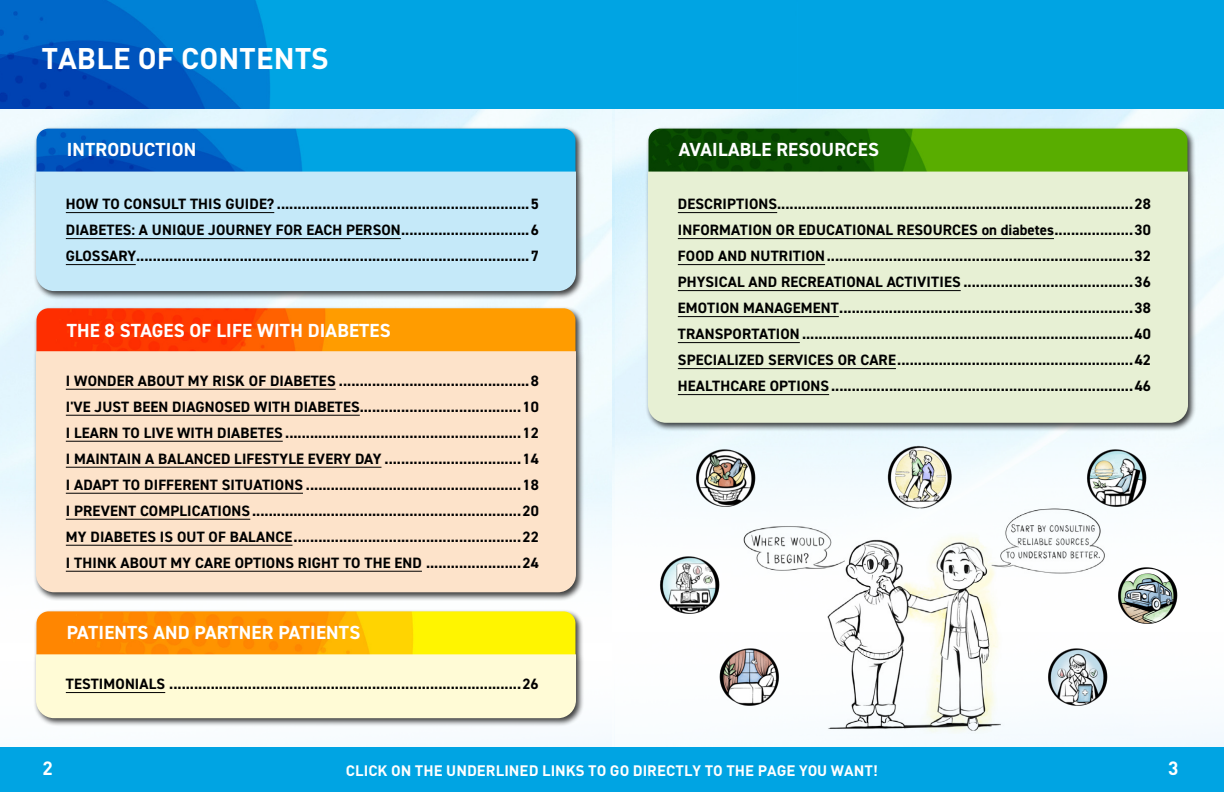
<style>
.page{position:relative;width:1224px;height:792px;background:#fff}
.page>*{position:absolute;margin:0;border:0;box-sizing:border-box;transform-origin:0 0}
.t1{font:700 29.4px "DIN";color:#fff}
.t2{font:700 19px "DIN2014";letter-spacing:.01em;color:#fff}
.t3{font:700 19px "DIN";color:#fff}
.t4{font:700 15px/26px "DIN2014";letter-spacing:.01em;color:#000;text-align:justify}
.t5{font:700 15px "DIN";color:#fff}
</style>
<div class="page">
<svg style="left:0;top:429px;width:612px;height:319px"></svg>
<div style="left:613px;top:360px;width:611px;height:432px;background:linear-gradient(to right,#f4fbfe,#f4fbfe)"></div>
<div style="left:33px;top:126px;width:552px;height:174px;background:#000;opacity:.75"></div>
<img style="left:37px;top:129px;width:538px;height:43px">
<div style="left:36px;top:172px;width:540px;height:119px;background:#c5e9f9"></div>
<div style="left:33px;top:609px;width:552px;height:118px;background:#000;opacity:.75"></div>
<img style="left:37px;top:611px;width:538px;height:43px">
<div style="left:36px;top:654px;width:540px;height:64px;background:#fffbd6"></div>
<div style="left:645px;top:126px;width:552px;height:305px;background:#000;opacity:.75"></div>
<img style="left:649px;top:129px;width:538px;height:43px">
<div style="left:648px;top:172px;width:540px;height:251px;background:#e7f0d4"></div>
<div style="left:33px;top:306px;width:552px;height:295px;background:#000;opacity:.75"></div>
<img style="left:37px;top:308px;width:538px;height:43px">
<div style="left:36px;top:351px;width:540px;height:241px;background:#fde3ca"></div>
<hr style="left:66px;top:212px;width:208px;height:1px;background:#000">
<hr style="left:66px;top:238px;width:335px;height:1px;background:#000">
<hr style="left:66px;top:264px;width:70px;height:1px;background:#000">
<hr style="left:66px;top:692px;width:99px;height:1px;background:#000">
<hr style="left:678px;top:212px;width:99px;height:1px;background:#000">
<hr style="left:678px;top:238px;width:376px;height:1px;background:#000">
<hr style="left:678px;top:264px;width:147px;height:1px;background:#000">
<hr style="left:678px;top:290px;width:283px;height:1px;background:#000">
<hr style="left:678px;top:316px;width:161px;height:1px;background:#000">
<hr style="left:678px;top:342px;width:122px;height:1px;background:#000">
<hr style="left:678px;top:368px;width:218px;height:1px;background:#000">
<hr style="left:678px;top:394px;width:151px;height:1px;background:#000">
<hr style="left:66px;top:389px;width:270px;height:1px;background:#000">
<hr style="left:66px;top:415px;width:294px;height:1px;background:#000">
<hr style="left:66px;top:441px;width:217px;height:1px;background:#000">
<hr style="left:66px;top:467px;width:315px;height:1px;background:#000">
<hr style="left:66px;top:493px;width:237px;height:1px;background:#000">
<hr style="left:66px;top:519px;width:184px;height:1px;background:#000">
<hr style="left:66px;top:545px;width:227px;height:1px;background:#000">
<hr style="left:66px;top:571px;width:356px;height:1px;background:#000">
<div style="left:0;top:748px;width:613px;height:44px;background:#00a4e3"></div>
<div style="left:611px;top:748px;width:613px;height:44px;background:#00a4e3"></div>
<div style="left:0;top:0;width:1224px;height:109px;background:#00a4e3"></div>
<img style="left:0;top:0;width:270px;height:109px">
<img style="left:733px;top:503px;width:399px;height:231px">
<img style="left:686px;top:441px;width:77px;height:70px">
<img style="left:1076px;top:441px;width:77px;height:70px">
<img style="left:876px;top:438px;width:84px;height:75px">
<img style="left:1108px;top:559px;width:77px;height:70px">
<img style="left:650px;top:549px;width:77px;height:69px">
<img style="left:1038px;top:641px;width:77px;height:69px">
<img style="left:713px;top:641px;width:77px;height:69px">
<h1 class="t1" style="left:41px;top:39px;width:289px">TABLE OF CONTENTS</h1>
<p class="t2" style="left:67px;top:137px;width:131px">INTRODUCTION</p>
<p class="t4" style="left:66px;top:191px;width:474px">HOW TO CONSULT THIS GUIDE? .............................................................5<br>DIABETES: A UNIQUE JOURNEY FOR EACH PERSON...............................6<br>GLOSSARY...............................................................................................7</p>
<p class="t2" style="left:67px;top:318px;width:326px">THE 8 STAGES OF LIFE WITH DIABETES</p>
<p class="t4" style="left:66px;top:368px;width:475px">I WONDER ABOUT MY RISK OF DIABETES ..............................................8<br>I'VE JUST BEEN DIAGNOSED WITH DIABETES.......................................10<br>I LEARN TO LIVE WITH DIABETES .........................................................12<br>I MAINTAIN A BALANCED LIFESTYLE EVERY DAY .................................14<br>I ADAPT TO DIFFERENT SITUATIONS ....................................................18<br>I PREVENT COMPLICATIONS.................................................................20<br>MY DIABETES IS OUT OF BALANCE.......................................................22<br>I THINK ABOUT MY CARE OPTIONS RIGHT TO THE END .......................24</p>
<p class="t2" style="left:67px;top:620px;width:295px">PATIENTS AND PARTNER PATIENTS</p>
<p class="t4" style="left:66px;top:671px;width:474px">TESTIMONIALS .....................................................................................26</p>
<p class="t2" style="left:679px;top:137px;width:202px">AVAILABLE RESOURCES</p>
<p class="t4" style="left:678px;top:191px;width:475px">DESCRIPTIONS......................................................................................28<br>INFORMATION OR EDUCATIONAL RESOURCES on diabetes...................30<br>FOOD AND NUTRITION..........................................................................32<br>PHYSICAL AND RECREATIONAL ACTIVITIES .........................................36<br>EMOTION MANAGEMENT.......................................................................38<br>TRANSPORTATION................................................................................40<br>SPECIALIZED SERVICES OR CARE.........................................................42<br>HEALTHCARE OPTIONS.........................................................................46</p>
<p class="t3" style="left:43px;top:756px;width:12px">2</p>
<p class="t5" style="left:346px;top:760px;width:534px">CLICK ON THE UNDERLINED LINKS TO GO DIRECTLY TO THE PAGE YOU WANT!</p>
<p class="t3" style="left:1168px;top:756px;width:12px">3</p>
</div>
